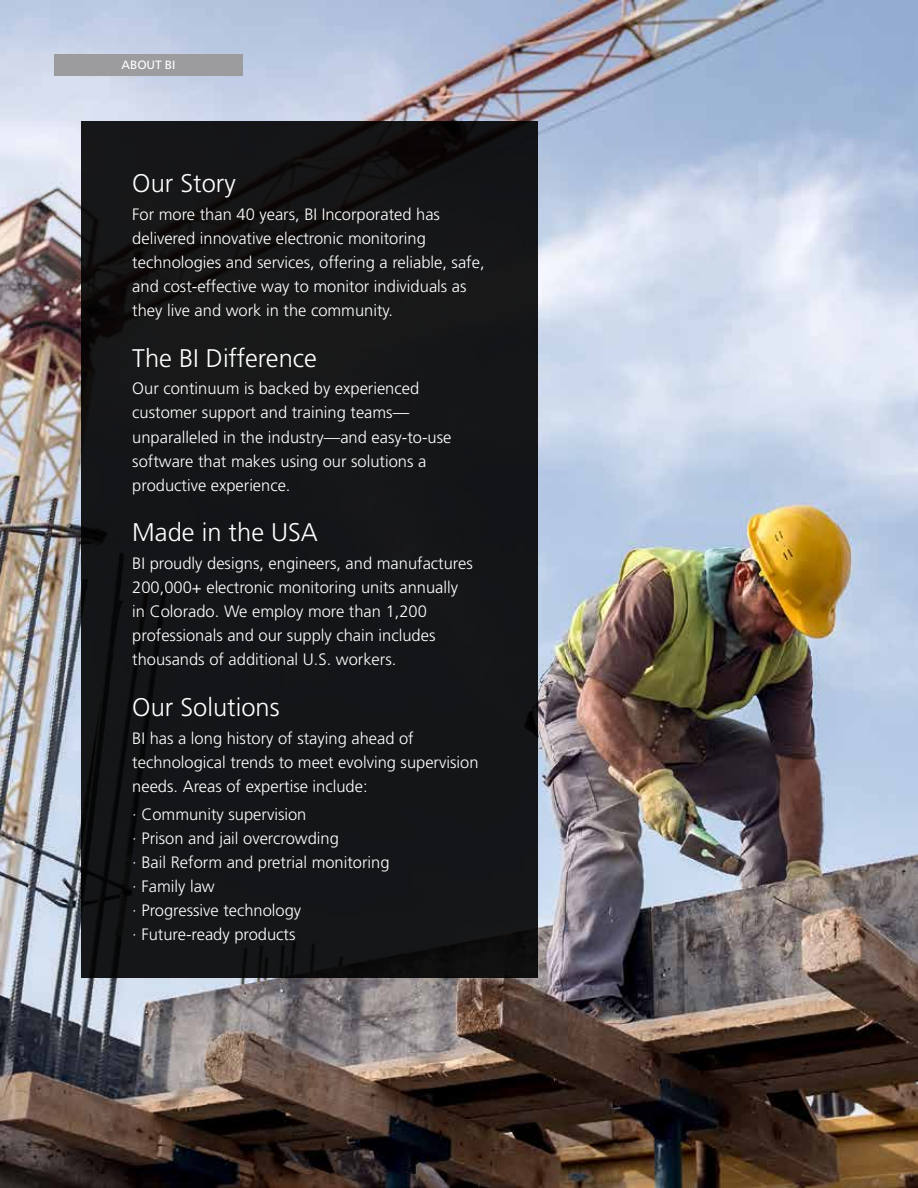
<style>
.page{position:relative;width:918px;height:1188px;background:#fff}
.page>*{position:absolute;margin:0;border:0;box-sizing:border-box;transform-origin:0 0}
.t1{font:300 25.5px "Frutiger LT Std";color:#fff}
.t2{font:300 16.5px/24px "Frutiger LT Std";color:#fff}
.t3{font:12px "Frutiger LT Std";letter-spacing:-.01em;color:#fff}
</style>
<div class="page">
<img style="left:0;top:0;width:918px;height:1188px">
<div style="left:81px;top:122px;width:456px;height:856px;background:#141518"></div>
<div style="left:54px;top:54px;width:189px;height:22px;background:#9c9c9f"></div>
<p class="t3" style="left:122px;top:58px;width:55px">ABOUT BI</p>
<h1 class="t1" style="left:132px;top:169px;width:105px">Our Story</h1>
<p class="t2" style="left:132px;top:202px;width:354px">For more than 40 years, BI Incorporated has delivered innovative electronic monitoring technologies and services, offering a reliable, safe, and cost-effective way to monitor individuals as they live and work in the community.</p>
<h1 class="t1" style="left:132px;top:343px;width:186px">The BI Difference</h1>
<p class="t2" style="left:132px;top:377px;width:321px">Our continuum is backed by experienced customer support and training teams— unparalleled in the industry—and easy-to-use software that makes using our solutions a productive experience.</p>
<h1 class="t1" style="left:132px;top:518px;width:187px">Made in the USA</h1>
<p class="t2" style="left:132px;top:552px;width:342px">BI proudly designs, engineers, and manufactures 200,000+ electronic monitoring units annually in Colorado. We employ more than 1,200 professionals and our supply chain includes thousands of additional U.S. workers.</p>
<h1 class="t1" style="left:132px;top:693px;width:149px">Our Solutions</h1>
<p class="t2" style="left:132px;top:727px;width:348px">BI has a long history of staying ahead of technological trends to meet evolving supervision needs. Areas of expertise include:</p>
<p class="t2" style="left:132px;top:802px;width:259px">· Community supervision<br>· Prison and jail overcrowding<br>· Bail Reform and pretrial monitoring · Family law<br>· Progressive technology<br>· Future-ready products</p>
</div>
